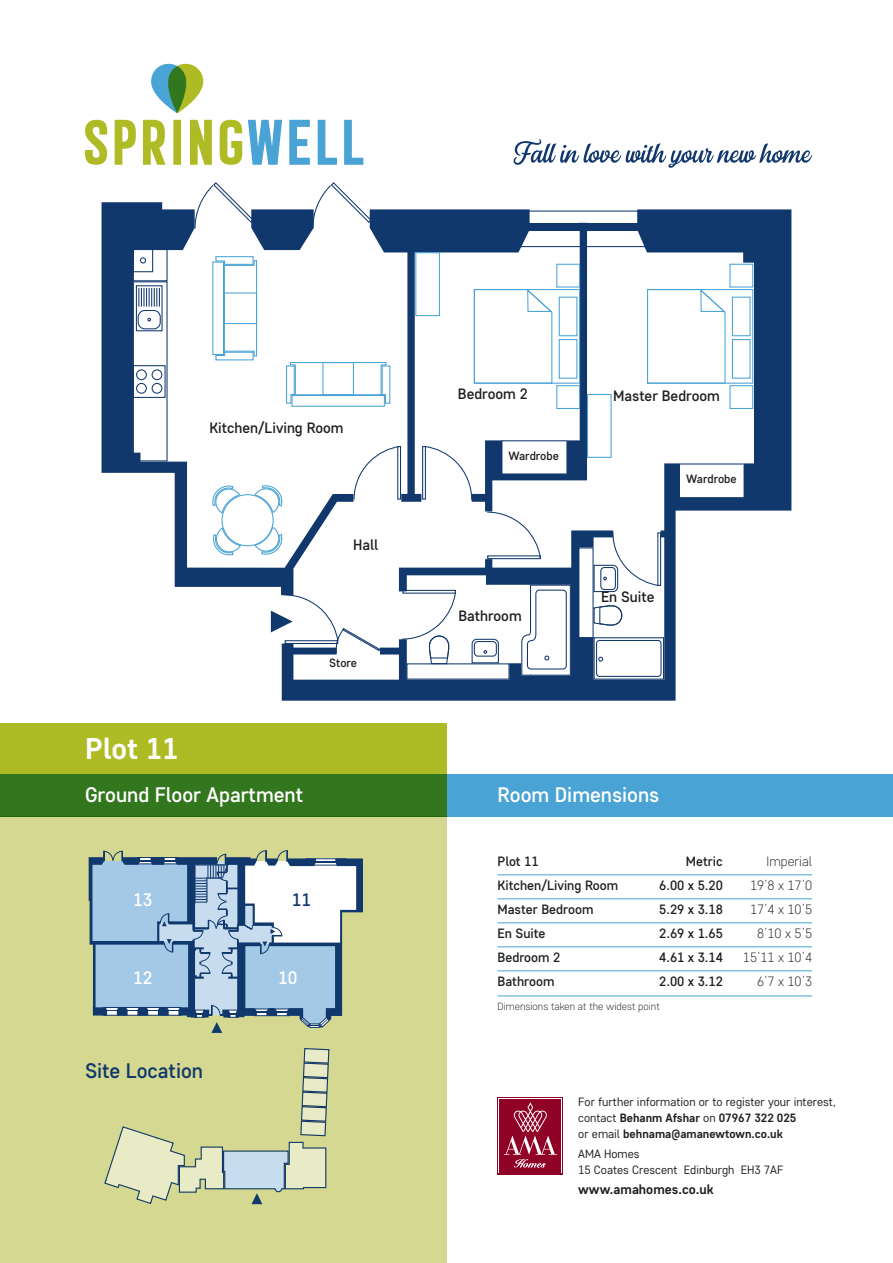
<style>
.page{position:relative;width:893px;height:1263px;background:#fff}
.page>*{position:absolute;margin:0;border:0;box-sizing:border-box;transform-origin:0 0}
.t1{font:700 30px "Core Sans D55";color:#fff}
.t2{font:500 21px "Core Sans D45";color:#fff}
.t3{font:500 21px "Core Sans D45";color:#11386d}
.t4{font:500 18px "Core Sans D45";color:#fff}
.t5{font:500 18px "Core Sans D45";color:#11386d}
.t6{font:500 15px "Core Sans D45";color:#231f20}
.t7{font:500 13.5px "Core Sans D45";color:#231f20}
.t8{font:300 13.5px "Core Sans D25";color:#231f20}
.t9{font:700 13.5px "Core Sans D55";color:#231f20}
.t10{font:12px/15.9px "Core Sans D35";color:#231f20}
.t11{font:700 12px/15.9px "Core Sans D55";color:#231f20}
.t12{font:500 12px "Core Sans D45";color:#231f20}
.t13{font:300 10.5px "Core Sans D25";color:#231f20}
.s1{font-family:"Core Sans D35";font-weight:400}
</style>
<div class="page">
<svg style="left:102px;top:202px;width:689px;height:499px"></svg>
<div style="left:402px;top:590px;width:54px;height:4px;border:1px solid #11386d"></div>
<div style="left:422px;top:446px;width:4px;height:54px;border:1px solid #11386d"></div>
<svg style="left:424px;top:445px;width:49px;height:56px"></svg>
<div style="left:657px;top:532px;width:4px;height:54px;border:1px solid #11386d"></div>
<svg style="left:486px;top:511px;width:56px;height:49px"></svg>
<svg style="left:353px;top:445px;width:48px;height:56px"></svg>
<svg style="left:312px;top:182px;width:60px;height:48px"></svg>
<svg style="left:194px;top:182px;width:61px;height:48px"></svg>
<svg style="left:215px;top:256px;width:42px;height:104px"></svg>
<div style="left:291px;top:395px;width:94px;height:12px;border:1px solid #4aa3d5"></div>
<svg style="left:286px;top:362px;width:104px;height:42px"></svg>
<svg style="left:212px;top:485px;width:70px;height:70px"></svg>
<div style="left:136px;top:285px;width:27px;height:46px;border:1px solid #11386d"></div>
<svg style="left:138px;top:288px;width:23px;height:41px"></svg>
<div style="left:133px;top:249px;width:20px;height:23px;border:1px solid #11386d"></div>
<svg style="left:140px;top:257px;width:6px;height:6px"></svg>
<div style="left:133px;top:365px;width:33px;height:33px;border:1px solid #11386d"></div>
<svg style="left:136px;top:369px;width:26px;height:25px"></svg>
<div style="left:415px;top:252px;width:25px;height:64px;border:1px solid #4aa3d5"></div>
<div style="left:474px;top:289px;width:106px;height:95px;border:1px solid #4aa3d5"></div>
<svg style="left:474px;top:289px;width:78px;height:95px"></svg>
<div style="left:556px;top:264px;width:24px;height:24px;border:1px solid #4aa3d5"></div>
<div style="left:556px;top:385px;width:24px;height:24px;border:1px solid #4aa3d5"></div>
<div style="left:559px;top:339px;width:18px;height:40px;border:1px solid #4aa3d5"></div>
<div style="left:559px;top:297px;width:18px;height:39px;border:1px solid #4aa3d5"></div>
<div style="left:587px;top:394px;width:25px;height:64px;border:1px solid #4aa3d5"></div>
<div style="left:647px;top:289px;width:106px;height:95px;border:1px solid #4aa3d5"></div>
<svg style="left:647px;top:289px;width:79px;height:95px"></svg>
<div style="left:729px;top:264px;width:24px;height:24px;border:1px solid #4aa3d5"></div>
<div style="left:729px;top:385px;width:24px;height:24px;border:1px solid #4aa3d5"></div>
<div style="left:732px;top:339px;width:19px;height:40px;border:1px solid #4aa3d5"></div>
<div style="left:732px;top:297px;width:19px;height:39px;border:1px solid #4aa3d5"></div>
<div style="left:406px;top:663px;width:104px;height:17px;border:1px solid #11386d"></div>
<svg style="left:472px;top:639px;width:27px;height:24px"></svg>
<svg style="left:521px;top:585px;width:50px;height:91px"></svg>
<svg style="left:596px;top:640px;width:65px;height:37px"></svg>
<svg style="left:401px;top:592px;width:55px;height:54px"></svg>
<div style="left:578px;top:547px;width:16px;height:91px;border:1px solid #11386d"></div>
<svg style="left:594px;top:531px;width:66px;height:61px"></svg>
<svg style="left:612px;top:605px;width:10px;height:20px"></svg>
<hr style="left:679px;top:463px;width:64px;height:1px;background:#11386d">
<hr style="left:501px;top:440px;width:66px;height:1px;background:#11386d">
<div style="left:0;top:816px;width:446px;height:447px;background:#d4d890"></div>
<div style="left:0;top:774px;width:893px;height:42px;background:#4aa3d5"></div>
<svg style="left:0;top:723px;width:446px;height:93px;background:#769c21"></svg>
<svg style="left:248px;top:120px;width:115px;height:45px"></svg>
<svg style="left:85px;top:120px;width:157px;height:45px"></svg>
<svg style="left:513px;top:139px;width:299px;height:29px"></svg>
<svg style="left:151px;top:63px;width:53px;height:50px"></svg>
<hr style="left:497px;top:874px;width:315px;height:1px;background:#4aa3d5">
<hr style="left:497px;top:898px;width:315px;height:1px;background:#4aa3d5">
<hr style="left:497px;top:922px;width:315px;height:1px;background:#4aa3d5">
<hr style="left:497px;top:946px;width:315px;height:1px;background:#4aa3d5">
<hr style="left:497px;top:970px;width:315px;height:1px;background:#4aa3d5">
<hr style="left:497px;top:995px;width:315px;height:1px;background:#4aa3d5">
<svg style="left:104px;top:1048px;width:226px;height:156px"></svg>
<svg style="left:271px;top:594px;width:110px;height:60px"></svg>
<svg style="left:91px;top:850px;width:269px;height:183px"></svg>
<div style="left:497px;top:1097px;width:66px;height:78px;background:linear-gradient(to right,#900126,#900126)"></div>
<svg style="left:499px;top:1098px;width:63px;height:75px"></svg>
<div style="left:500px;top:1099px;width:61px;height:73px;background:#900126"></div>
<svg style="left:504px;top:1102px;width:53px;height:65px"></svg>
<p class="t6" style="left:209px;top:422px;width:136px">Kitchen/Living Room</p>
<p class="t6" style="left:353px;top:540px;width:27px">Hall</p>
<p class="t12" style="left:329px;top:659px;width:29px">Store</p>
<h1 class="t1" style="left:85px;top:738px;width:95px">Plot 11</h1>
<h2 class="t2" style="left:85px;top:787px;width:220px">Ground Floor Apartment</h2>
<h3 class="t4" style="left:133px;top:893px;width:21px">13</h3>
<h3 class="t5" style="left:292px;top:893px;width:21px">11</h3>
<h3 class="t4" style="left:133px;top:971px;width:21px">12</h3>
<h2 class="t3" style="left:85px;top:1064px;width:120px">Site Location</h2>
<h3 class="t4" style="left:278px;top:971px;width:21px">10</h3>
<p class="t6" style="left:458px;top:389px;width:71px">Bedroom 2</p>
<p class="t6" style="left:613px;top:390px;width:108px">Master Bedroom</p>
<p class="t12" style="left:508px;top:452px;width:52px">Wardrobe</p>
<p class="t6" style="left:458px;top:610px;width:65px">Bathroom</p>
<p class="t12" style="left:686px;top:475px;width:52px">Wardrobe</p>
<p class="t6" style="left:601px;top:591px;width:55px">En Suite</p>
<h2 class="t2" style="left:497px;top:787px;width:163px">Room Dimensions</h2>
<p class="t7" style="left:497px;top:857px;width:43px">Plot 11</p>
<p class="t7" style="left:686px;top:857px;width:38px">Metric</p>
<p class="t8" style="left:767px;top:857px;width:47px">Imperial</p>
<p class="t7" style="left:497px;top:881px;width:122px">Kitchen/Living Room</p>
<p class="t7" style="left:659px;top:881px;width:65px">6.00 x 5.20</p>
<p class="t8" style="left:750px;top:881px;width:64px">19’8 x 17’0</p>
<p class="t7" style="left:497px;top:905px;width:97px">Master Bedroom</p>
<p class="t7" style="left:659px;top:905px;width:65px">5.29 x 3.18</p>
<p class="t8" style="left:750px;top:905px;width:64px">17’4 x 10’5</p>
<p class="t7" style="left:497px;top:929px;width:49px">En Suite</p>
<p class="t7" style="left:659px;top:929px;width:65px">2.69 x 1.65</p>
<p class="t8" style="left:757px;top:929px;width:57px">8’10 x 5’5</p>
<p class="t7" style="left:497px;top:953px;width:64px">Bedroom 2</p>
<p class="t7" style="left:659px;top:953px;width:65px">4.61 x 3.14</p>
<p class="t8" style="left:743px;top:953px;width:71px">15’11 x 10’4</p>
<p class="t7" style="left:497px;top:977px;width:58px">Bathroom</p>
<p class="t7" style="left:659px;top:977px;width:65px">2.00 x 3.12</p>
<p class="t8" style="left:757px;top:977px;width:57px">6’7 x 10’3</p>
<p class="t13" style="left:497px;top:1003px;width:164px">Dimensions taken at the widest point</p>
<p class="t10" style="left:578px;top:1095px;width:259px">For further information or to register your interest,</p>
<p class="t11" style="left:578px;top:1111px;width:220px"><span class="s1">contact</span> Behanm Afshar <span class="s1">on</span> 07967 322 025 <span class="s1">or email</span> behnama@amanewtown.co.uk</p>
<p class="t10" style="left:578px;top:1147px;width:207px">AMA Homes<br>15 Coates Crescent Edinburgh EH3 7AF</p>
<p class="t9" style="left:578px;top:1184px;width:137px">www.amahomes.co.uk</p>
</div>
